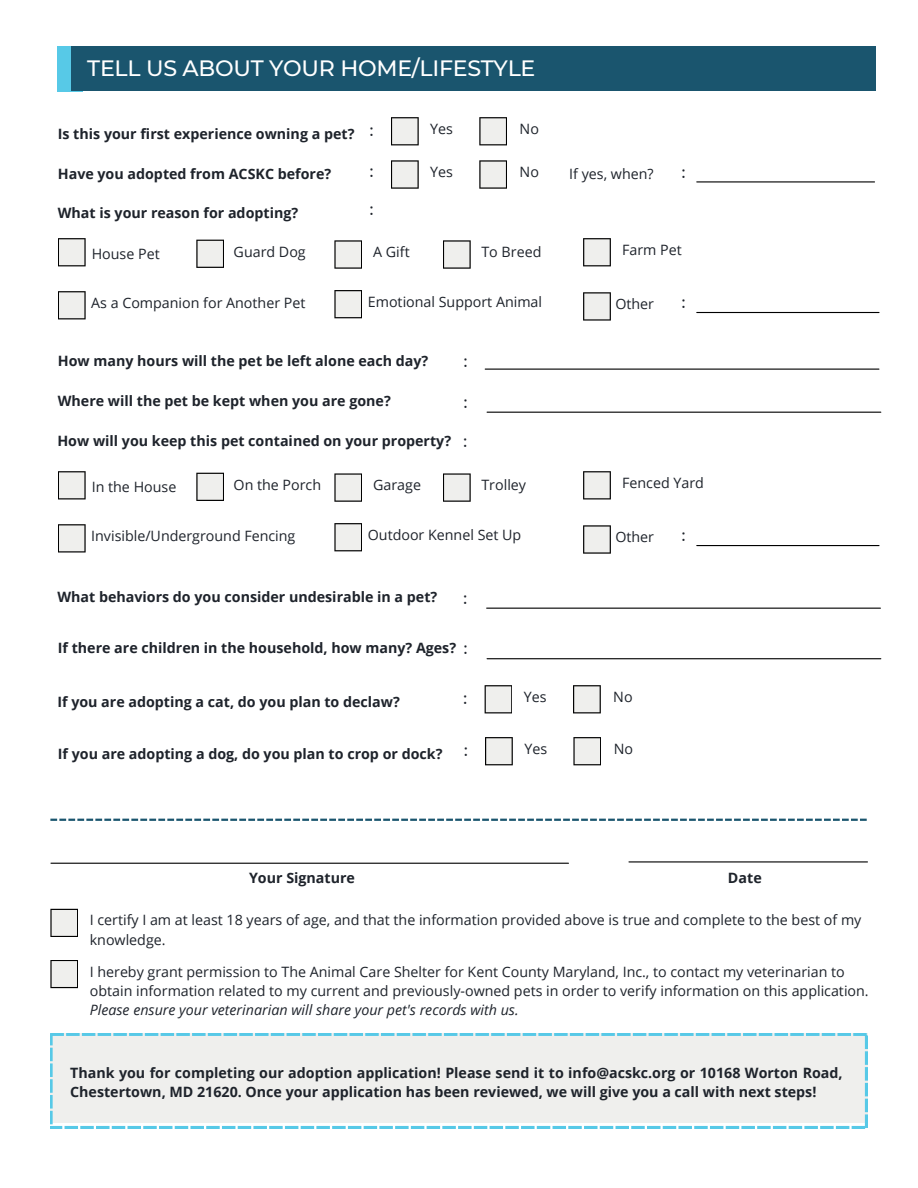
<style>
.page{position:relative;width:918px;height:1188px;background:#fff}
.page>*{position:absolute;margin:0;border:0;box-sizing:border-box;transform-origin:0 0}
.t1{font:500 22.2px "Montserrat";letter-spacing:-.01em;color:#fff}
.t2{font:500 15.9px "Montserrat";color:#1e232b}
.t3{font:700 14.25px/19.2px "Open Sans";color:#1e232b}
.t4{font:14.25px/19px "Open Sans";color:#1e232b}
.t5{font:italic 14.25px "Open Sans";color:#1e232b}
.s1{font-family:"Montserrat";font-weight:500;font-size:15.9px}
</style>
<div class="page">
<div style="left:58px;top:46px;width:25px;height:46px;background:#57c9e7"></div>
<div style="left:71px;top:46px;width:804px;height:45px;background:#1a556e"></div>
<svg style="left:391px;top:117px;width:28px;height:28px"></svg>
<svg style="left:479px;top:117px;width:28px;height:28px"></svg>
<svg style="left:391px;top:160px;width:28px;height:29px"></svg>
<svg style="left:479px;top:160px;width:28px;height:29px"></svg>
<hr style="left:697px;top:181px;width:178px;height:1px;background:#000">
<svg style="left:58px;top:238px;width:28px;height:28px"></svg>
<svg style="left:196px;top:240px;width:28px;height:28px"></svg>
<svg style="left:334px;top:240px;width:28px;height:29px"></svg>
<svg style="left:443px;top:240px;width:28px;height:29px"></svg>
<svg style="left:583px;top:238px;width:28px;height:28px"></svg>
<svg style="left:58px;top:291px;width:28px;height:28px"></svg>
<svg style="left:583px;top:292px;width:28px;height:29px"></svg>
<hr style="left:697px;top:312px;width:182px;height:1px;background:#000">
<svg style="left:334px;top:290px;width:28px;height:28px"></svg>
<hr style="left:485px;top:369px;width:394px;height:1px;background:#000">
<hr style="left:487px;top:412px;width:394px;height:1px;background:#000">
<svg style="left:58px;top:471px;width:28px;height:28px"></svg>
<svg style="left:196px;top:473px;width:28px;height:28px"></svg>
<svg style="left:334px;top:473px;width:28px;height:29px"></svg>
<svg style="left:443px;top:473px;width:28px;height:29px"></svg>
<svg style="left:583px;top:471px;width:28px;height:28px"></svg>
<svg style="left:58px;top:524px;width:28px;height:29px"></svg>
<svg style="left:583px;top:525px;width:28px;height:29px"></svg>
<hr style="left:697px;top:545px;width:182px;height:1px;background:#000">
<svg style="left:334px;top:523px;width:28px;height:28px"></svg>
<hr style="left:487px;top:608px;width:393px;height:1px;background:#000">
<hr style="left:487px;top:658px;width:394px;height:1px;background:#000">
<svg style="left:485px;top:685px;width:27px;height:28px"></svg>
<svg style="left:573px;top:685px;width:28px;height:28px"></svg>
<svg style="left:485px;top:737px;width:28px;height:28px"></svg>
<svg style="left:573px;top:737px;width:28px;height:28px"></svg>
<svg style="left:50px;top:819px;width:817px;height:2px"></svg>
<svg style="left:50px;top:1034px;width:817px;height:94px;background:#e6eded"></svg>
<hr style="left:51px;top:863px;width:517px;height:1px;background:#000">
<hr style="left:629px;top:861px;width:238px;height:2px;background:#000">
<svg style="left:50px;top:909px;width:28px;height:28px"></svg>
<svg style="left:50px;top:960px;width:28px;height:28px"></svg>
<h1 class="t1" style="left:87px;top:55px;width:450px">TELL US ABOUT YOUR HOME/LIFESTYLE</h1>
<p class="t3" style="left:58px;top:124px;width:317px">Is this your first experience owning a pet? <sup>:</sup></p>
<p class="t4" style="left:430px;top:119px;width:24px">Yes</p>
<p class="t4" style="left:520px;top:119px;width:21px">No</p>
<p class="t3" style="left:58px;top:164px;width:275px">Have you adopted from ACSKC before?</p>
<p class="t2" style="left:370px;top:161px;width:5px">:</p>
<p class="t4" style="left:430px;top:162px;width:24px">Yes</p>
<p class="t4" style="left:520px;top:162px;width:21px">No</p>
<p class="t4" style="left:569px;top:164px;width:86px">If yes, when?</p>
<p class="t2" style="left:682px;top:163px;width:5px">:</p>
<p class="t3" style="left:58px;top:203px;width:242px">What is your reason for adopting?</p>
<p class="t2" style="left:370px;top:200px;width:5px">:</p>
<p class="t4" style="left:92px;top:243px;width:69px">House Pet</p>
<p class="t4" style="left:234px;top:242px;width:74px">Guard Dog</p>
<p class="t4" style="left:373px;top:242px;width:38px">A Gift</p>
<p class="t4" style="left:481px;top:242px;width:61px">To Breed</p>
<p class="t4" style="left:622px;top:240px;width:61px">Farm Pet</p>
<p class="t4" style="left:91px;top:293px;width:216px">As a Companion for Another Pet</p>
<p class="t4" style="left:615px;top:294px;width:40px">Other</p>
<p class="t4" style="left:368px;top:292px;width:176px">Emotional Support Animal</p>
<p class="t2" style="left:682px;top:292px;width:5px">:</p>
<p class="t3" style="left:58px;top:351px;width:372px">How many hours will the pet be left alone each day?</p>
<p class="t2" style="left:464px;top:352px;width:5px">:</p>
<p class="t3" style="left:58px;top:391px;width:335px">Where will the pet be kept when you are gone?</p>
<p class="t2" style="left:464px;top:392px;width:5px">:</p>
<p class="t3" style="left:57px;top:431px;width:411px">How will you keep this pet contained on your property? <span class="s1">:</span></p>
<p class="t4" style="left:92px;top:477px;width:86px">In the House</p>
<p class="t4" style="left:234px;top:475px;width:89px">On the Porch</p>
<p class="t4" style="left:373px;top:475px;width:49px">Garage</p>
<p class="t4" style="left:481px;top:475px;width:46px">Trolley</p>
<p class="t4" style="left:622px;top:473px;width:83px">Fenced Yard</p>
<p class="t4" style="left:91px;top:526px;width:206px">Invisible/Underground Fencing</p>
<p class="t4" style="left:368px;top:525px;width:155px">Outdoor Kennel Set Up</p>
<p class="t4" style="left:615px;top:527px;width:40px">Other</p>
<p class="t2" style="left:682px;top:526px;width:5px">:</p>
<p class="t3" style="left:57px;top:587px;width:381px">What behaviors do you consider undesirable in a pet?</p>
<p class="t2" style="left:463px;top:588px;width:5px">:</p>
<p class="t3" style="left:58px;top:638px;width:411px">If there are children in the household, how many? Ages? <span class="s1">:</span></p>
<p class="t3" style="left:57px;top:692px;width:344px">If you are adopting a cat, do you plan to declaw?</p>
<p class="t2" style="left:464px;top:689px;width:5px">:</p>
<p class="t4" style="left:524px;top:687px;width:24px">Yes</p>
<p class="t4" style="left:613px;top:687px;width:21px">No</p>
<p class="t3" style="left:58px;top:744px;width:386px">If you are adopting a dog, do you plan to crop or dock?</p>
<p class="t2" style="left:464px;top:741px;width:5px">:</p>
<p class="t4" style="left:524px;top:739px;width:24px">Yes</p>
<p class="t4" style="left:614px;top:739px;width:21px">No</p>
<p class="t3" style="left:249px;top:868px;width:107px">Your Signature</p>
<p class="t3" style="left:728px;top:868px;width:35px">Date</p>
<p class="t4" style="left:90px;top:910px;width:773px">I certify I am at least 18 years of age, and that the information provided above is true and complete to the best of my knowledge.</p>
<p class="t4" style="left:90px;top:962px;width:780px">I hereby grant permission to The Animal Care Shelter for Kent County Maryland, Inc., to contact my veterinarian to obtain information related to my current and previously-owned pets in order to verify information on this application.</p>
<p class="t5" style="left:90px;top:1000px;width:430px">Please ensure your veterinarian will share your pet's records with us.</p>
<p class="t3" style="left:70px;top:1062px;width:774px">Thank you for completing our adoption application! Please send it to info@acskc.org or 10168 Worton Road,<br>Chestertown, MD 21620. Once your application has been reviewed, we will give you a call with next steps!</p>
</div>
